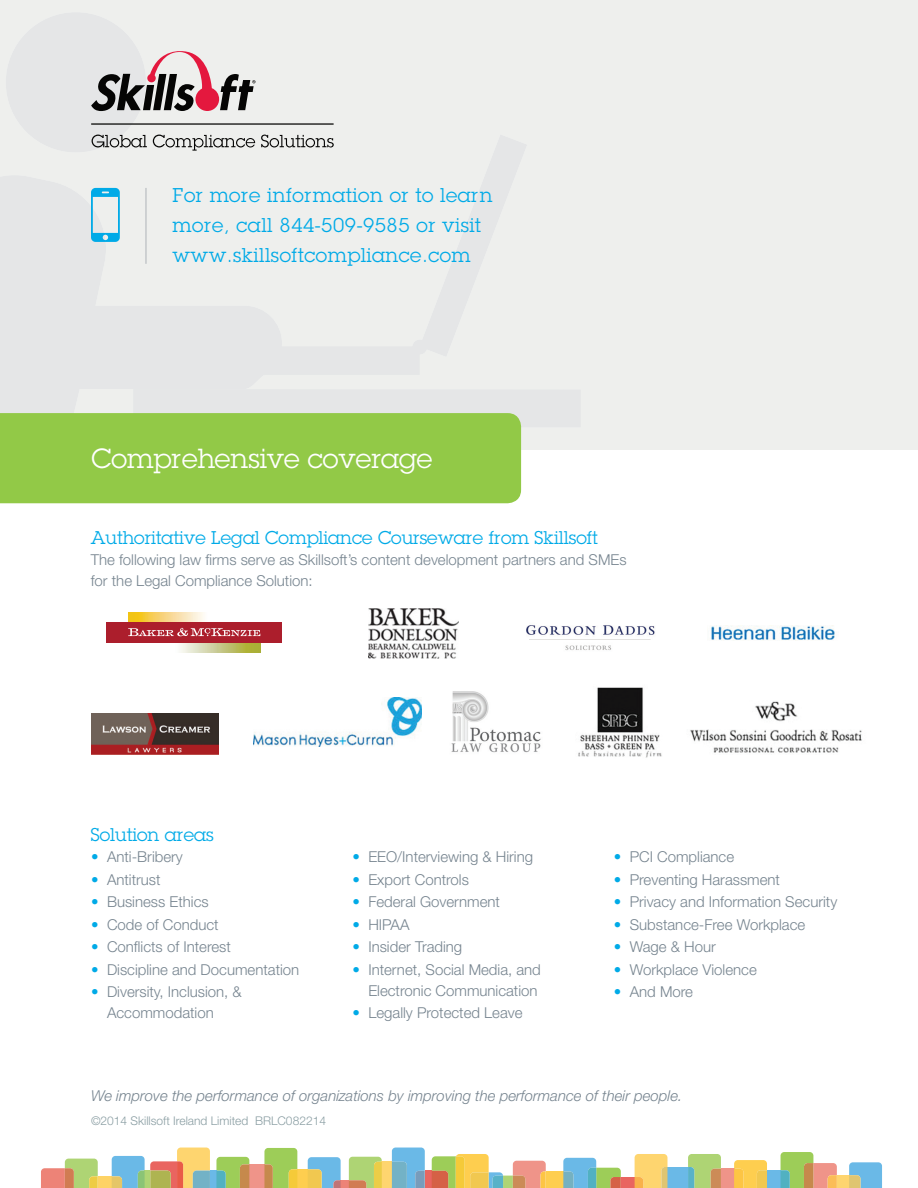
<style>
.page{position:relative;width:918px;height:1188px;background:#fff}
.page>*{position:absolute;margin:0;border:0;box-sizing:border-box;transform-origin:0 0}
.t1{font:27px "Lubalin Graph Std";color:#fff}
.t2{font:19.5px/30px "Lubalin Graph Std";letter-spacing:.025em;color:#00aae7}
.t3{font:18px "Lubalin Graph Std";color:#00aae7}
.t4{font:300 15px/21px "Helvetica Neue LT Std";color:#76848f}
.t5{font:italic 300 15px "Helvetica Neue LT Std";color:#76848f}
.t6{font:300 12px "Helvetica Neue LT Std";color:#8a9ea3}
.s1{color:#00aae7}
</style>
<div class="page">
<div style="left:382px;top:1162px;width:10px;height:26px;background:#fed56f"></div>
<div style="left:210px;top:1171px;width:6px;height:17px;background:#6ab9e7"></div>
<div style="left:341px;top:1180px;width:8px;height:8px;background:#ed8377"></div>
<svg style="left:349px;top:1157px;width:33px;height:31px"></svg>
<div style="left:621px;top:1177px;width:14px;height:11px;background:#e96560"></div>
<div style="left:425px;top:1171px;width:7px;height:17px;background:#e96560"></div>
<div style="left:249px;top:1164px;width:15px;height:24px;background:#ef9489"></div>
<svg style="left:216px;top:1157px;width:33px;height:31px"></svg>
<div style="left:767px;top:1170px;width:14px;height:18px;background:#6ab9e7"></div>
<div style="left:721px;top:1169px;width:13px;height:19px;background:#ef9489"></div>
<div style="left:98px;top:1176px;width:14px;height:12px;background:#fed365"></div>
<svg style="left:41px;top:1159px;width:57px;height:29px;background:#d3b982"></svg>
<svg style="left:112px;top:1148px;width:98px;height:40px"></svg>
<div style="left:297px;top:1169px;width:11px;height:19px;background:#fece4f"></div>
<svg style="left:264px;top:1148px;width:33px;height:40px"></svg>
<svg style="left:308px;top:1157px;width:33px;height:31px"></svg>
<div style="left:546px;top:1171px;width:17px;height:17px;background:#fece4f"></div>
<svg style="left:734px;top:1160px;width:33px;height:28px"></svg>
<svg style="left:432px;top:1154px;width:114px;height:34px"></svg>
<svg style="left:392px;top:1148px;width:33px;height:40px"></svg>
<div style="left:667px;top:1167px;width:21px;height:21px;background:#6ab9e7"></div>
<svg style="left:688px;top:1154px;width:33px;height:34px"></svg>
<svg style="left:563px;top:1158px;width:58px;height:30px;background:#92c1b9"></svg>
<svg style="left:635px;top:1154px;width:32px;height:34px"></svg>
<div style="left:837px;top:1175px;width:12px;height:13px;background:#fed56f"></div>
<svg style="left:781px;top:1152px;width:56px;height:36px;background:#c1bc81"></svg>
<svg style="left:849px;top:1162px;width:33px;height:26px"></svg>
<div style="left:0;top:0;width:918px;height:449px;background:#eeefed"></div>
<div style="left:0;top:413px;width:521px;height:90px;background:#92c947"></div>
<svg style="left:91px;top:188px;width:29px;height:54px"></svg>
<hr style="left:146px;top:188px;width:1px;height:76px;background:#aeb3b8">
<img style="left:254px;top:697px;width:168px;height:49px">
<img style="left:451px;top:691px;width:90px;height:62px">
<img style="left:578px;top:687px;width:84px;height:71px">
<img style="left:690px;top:701px;width:172px;height:52px">
<img style="left:368px;top:609px;width:90px;height:49px">
<img style="left:526px;top:625px;width:129px;height:25px">
<img style="left:711px;top:626px;width:124px;height:15px">
<img style="left:92px;top:714px;width:126px;height:40px">
<svg style="left:91px;top:51px;width:165px;height:60px"></svg>
<svg style="left:92px;top:135px;width:55px;height:12px"></svg>
<svg style="left:153px;top:135px;width:102px;height:16px"></svg>
<svg style="left:261px;top:135px;width:73px;height:12px"></svg>
<hr style="left:91px;top:123px;width:243px;height:2px;background:#050504">
<svg style="left:129px;top:612px;width:75px;height:10px"></svg>
<svg style="left:180px;top:643px;width:81px;height:9px"></svg>
<div style="left:107px;top:622px;width:175px;height:21px;background:#ac1e2c"></div>
<svg style="left:128px;top:628px;width:132px;height:9px"></svg>
<h2 class="t2" style="left:173px;top:180px;width:322px">For more information or to learn more, call 844-509-9585 or visit www.skillsoftcompliance.com</h2>
<h1 class="t1" style="left:92px;top:442px;width:343px">Comprehensive coverage</h1>
<p class="t3" style="left:91px;top:526px;width:509px">Authoritative Legal Compliance Courseware from Skillsoft</p>
<p class="t4" style="left:91px;top:548px;width:537px">The following law firms serve as Skillsoft’s content development partners and SMEs for the Legal Compliance Solution:</p>
<p class="t3" style="left:91px;top:823px;width:124px">Solution areas</p>
<p class="t4" style="left:91px;top:846px;width:93px"><span class="s1">•</span> Anti-Bribery</p>
<p class="t4" style="left:91px;top:869px;width:71px"><span class="s1">•</span> Antitrust</p>
<p class="t4" style="left:91px;top:891px;width:119px"><span class="s1">•</span> Business Ethics</p>
<p class="t4" style="left:91px;top:914px;width:129px"><span class="s1">•</span> Code of Conduct</p>
<p class="t4" style="left:91px;top:936px;width:141px"><span class="s1">•</span> Conflicts of Interest</p>
<p class="t4" style="left:91px;top:959px;width:210px"><span class="s1">•</span> Discipline and Documentation</p>
<p class="t4" style="left:107px;top:981px;width:136px;text-indent:-16px"><span class="s1">•</span> Diversity, Inclusion, &amp;<br>Accommodation</p>
<p class="t4" style="left:353px;top:846px;width:182px"><span class="s1">•</span> EEO/Interviewing &amp; Hiring</p>
<p class="t4" style="left:353px;top:869px;width:118px"><span class="s1">•</span> Export Controls</p>
<p class="t4" style="left:353px;top:891px;width:149px"><span class="s1">•</span> Federal Government</p>
<p class="t4" style="left:353px;top:914px;width:58px"><span class="s1">•</span> HIPAA</p>
<p class="t4" style="left:353px;top:936px;width:111px"><span class="s1">•</span> Insider Trading</p>
<p class="t4" style="left:353px;top:959px;width:190px;text-align:right"><span class="s1">•</span> Internet, Social Media, and<br>Electronic Communication</p>
<p class="t4" style="left:353px;top:1002px;width:172px"><span class="s1">•</span> Legally Protected Leave</p>
<p class="t4" style="left:614px;top:846px;width:122px"><span class="s1">•</span> PCI Compliance</p>
<p class="t4" style="left:614px;top:869px;width:168px"><span class="s1">•</span> Preventing Harassment</p>
<p class="t4" style="left:614px;top:891px;width:225px"><span class="s1">•</span> Privacy and Information Security</p>
<p class="t4" style="left:614px;top:914px;width:193px"><span class="s1">•</span> Substance-Free Workplace</p>
<p class="t4" style="left:614px;top:936px;width:103px"><span class="s1">•</span> Wage &amp; Hour</p>
<p class="t4" style="left:614px;top:959px;width:144px"><span class="s1">•</span> Workplace Violence</p>
<p class="t4" style="left:614px;top:981px;width:81px"><span class="s1">•</span> And More</p>
<p class="t5" style="left:91px;top:1087px;width:593px">We improve the performance of organizations by improving the performance of their people.</p>
<p class="t6" style="left:91px;top:1113px;width:237px">©2014 Skillsoft Ireland Limited BRLC082214</p>
</div>
